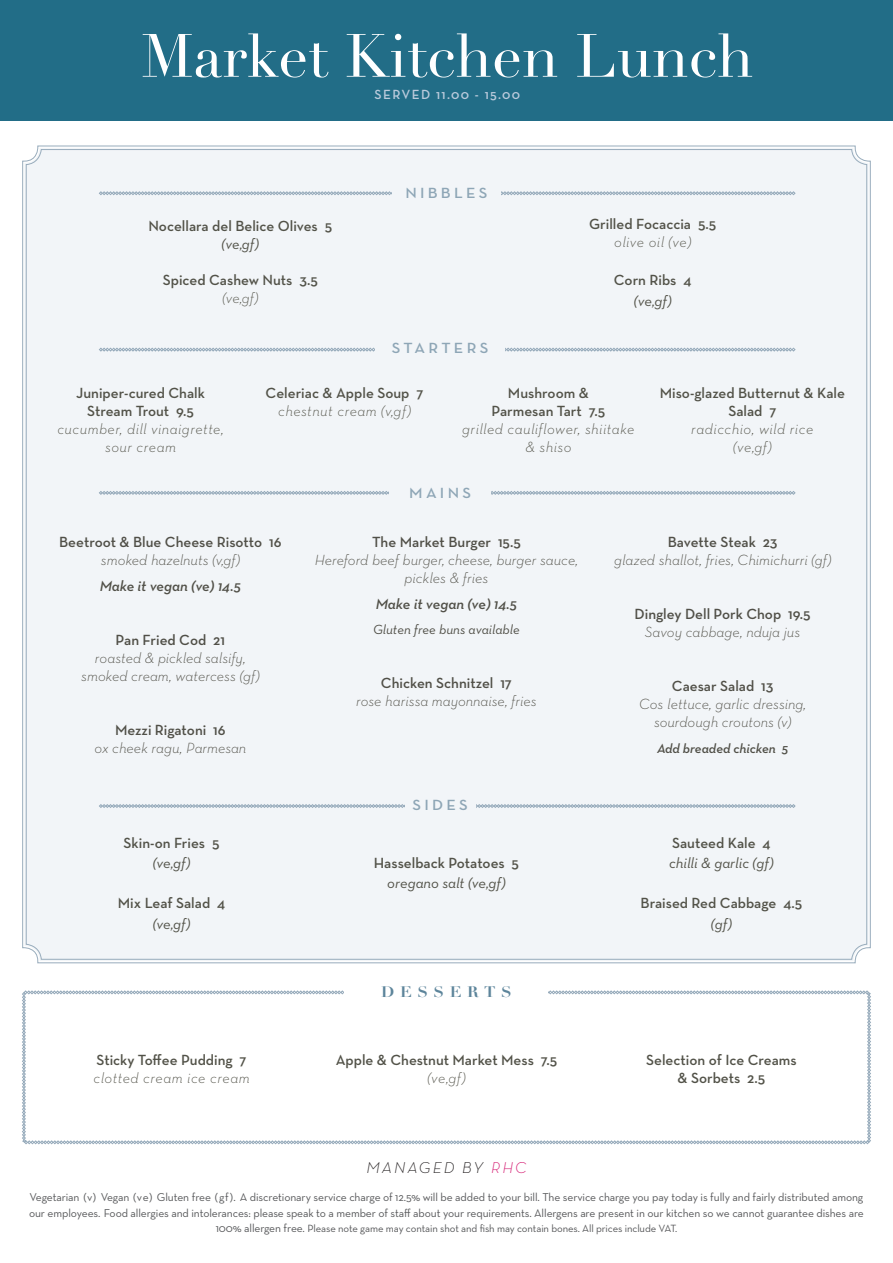
<style>
.page{position:relative;width:893px;height:1263px;background:#fff}
.page>*{position:absolute;margin:0;border:0;box-sizing:border-box;transform-origin:0 0}
.t1{font:60px "Didot";color:#fff}
.t2{font:italic 300 16.05px "Neutra Text";letter-spacing:.13em;color:#231f20}
.Description{font:italic 300 15px "Neutra Text";color:#504f47}
.Description-2{font:600 15px/18px "Neutra Text";color:#525248;text-align:center}
.Description-3{font:italic 300 15px "Neutra Text";letter-spacing:.03em;color:#525248}
.Description-4{font:600 15px "Neutra Text";color:#504f47}
.Dish_name{font:600 15px "Neutra Text";color:#525248}
.Description-5{font:15px "Neutra Text Book Italic Alt";color:#525248}
.Description-6{font:italic 600 15px "Neutra Text";color:#504f47}
.Dish_name-2{font:600 15px "Neutra Text";letter-spacing:.2em;color:#8ea6b6;scale:1.08 1}
.Description-7{font:italic 15px "Neutra Text";color:#525248}
.t3{font:700 15px "Didot LT Pro";letter-spacing:.35em;color:#5d859b;scale:1.08 1}
.Dish_name-3{font:italic 15px "Neutra Text";color:#525248}
.Dish_name-4{font:italic 300 15px "Neutra Text";color:#525248}
.Description-8{font:italic 13.5px "Neutra Text";color:#504f47}
.Description-9{font:italic 600 13.5px "Neutra Text";color:#504f47}
.Dish_name-5{font:600 13.5px "Neutra Text";letter-spacing:.1em;color:#bbcbdc}
.t4{font:11.55px/15px "Neutra Text";letter-spacing:-.01em;color:#57585a}
.t5{font:10.65px "Neutra Text";letter-spacing:-.01em;color:#57585a}
.s1{color:#d41a71}
.s2{font-size:11.55px}
</style>
<div class="page">
<div style="left:0;top:0;width:893px;height:121px;background:#226d87"></div>
<div style="left:22px;top:145px;width:849px;height:818px;background:#f2f5f8"></div>
<svg style="left:99px;top:191px;width:696px;height:4px"></svg>
<svg style="left:99px;top:348px;width:696px;height:3px"></svg>
<svg style="left:99px;top:491px;width:696px;height:4px"></svg>
<svg style="left:99px;top:804px;width:696px;height:4px"></svg>
<div style="left:405px;top:799px;width:71px;height:15px;background:#f2f5f8"></div>
<div style="left:389px;top:487px;width:102px;height:17px;background:#f2f5f8"></div>
<div style="left:375px;top:342px;width:130px;height:18px;background:#f2f5f8"></div>
<div style="left:392px;top:187px;width:108px;height:18px;background:#f2f5f8"></div>
<svg style="left:22px;top:990px;width:849px;height:154px"></svg>
<div style="left:345px;top:986px;width:203px;height:17px;background:#fff"></div>
<p class="t1" style="left:141px;top:20px;width:614px">Market Kitchen Lunch</p>
<p class="Dish_name-5" style="left:375px;top:86px;width:147px">SERVED 11.00 - 15.00</p>
<p class="Dish_name" style="left:148px;top:217px;width:185px">Nocellara del Belice Olives 5</p>
<p class="Dish_name-3" style="left:221px;top:235px;width:39px">(ve,gf)</p>
<p class="Dish_name" style="left:163px;top:271px;width:157px">Spiced Cashew Nuts 3.5</p>
<p class="Dish_name-4" style="left:222px;top:289px;width:37px">(ve,gf)</p>
<p class="Dish_name-2" style="left:405px;top:183px;width:78px">NIBBLES</p>
<p class="Dish_name-2" style="left:392px;top:339px;width:91px">STARTERS</p>
<p class="Dish_name" style="left:589px;top:215px;width:129px">Grilled Focaccia 5.5</p>
<p class="Description-3" style="left:614px;top:233px;width:78px">olive oil (ve)</p>
<p class="Description-2" style="left:614px;top:271px;width:79px">Corn Ribs 4</p>
<p class="Description-5" style="left:634px;top:291px;width:39px">(ve,gf)</p>
<p class="Dish_name" style="left:76px;top:384px;width:130px">Juniper-cured Chalk</p>
<p class="Dish_name" style="left:87px;top:402px;width:108px">Stream Trout 9.5</p>
<p class="Description-3" style="left:57px;top:420px;width:168px">cucumber, dill vinaigrette,</p>
<p class="Description-3" style="left:105px;top:438px;width:72px">sour cream</p>
<p class="Dish_name" style="left:266px;top:384px;width:159px">Celeriac &amp; Apple Soup 7</p>
<p class="Description-3" style="left:278px;top:402px;width:134px">chestnut cream (v,gf)</p>
<p class="Dish_name" style="left:508px;top:384px;width:82px">Mushroom &amp;</p>
<p class="Dish_name" style="left:492px;top:402px;width:115px">Parmesan Tart 7.5</p>
<p class="Description-3" style="left:462px;top:420px;width:174px">grilled cauliflower, shiitake</p>
<p class="Description-3" style="left:525px;top:438px;width:48px">&amp; shiso</p>
<p class="Dish_name-2" style="left:409px;top:483px;width:59px">MAINS</p>
<p class="Description-2" style="left:660px;top:384px;width:187px">Miso-glazed Butternut &amp; Kale<br>Salad 7</p>
<p class="Description-3" style="left:691px;top:420px;width:124px">radicchio, wild rice</p>
<p class="Description-3" style="left:733px;top:438px;width:40px">(ve,gf)</p>
<p class="Description-4" style="left:59px;top:533px;width:224px">Beetroot &amp; Blue Cheese Risotto 16</p>
<p class="Description" style="left:101px;top:551px;width:140px">smoked hazelnuts (v,gf)</p>
<p class="Description-6" style="left:100px;top:576px;width:143px">Make it vegan (ve) 14.5</p>
<p class="Description-4" style="left:116px;top:630px;width:111px">Pan Fried Cod 21</p>
<p class="Description" style="left:95px;top:648px;width:152px">roasted &amp; pickled salsify,</p>
<p class="Description" style="left:81px;top:666px;width:180px">smoked cream, watercess (gf)</p>
<p class="Description-4" style="left:115px;top:720px;width:112px">Mezzi Rigatoni 16</p>
<p class="Description" style="left:94px;top:738px;width:153px">ox cheek ragu, Parmesan</p>
<p class="Description-2" style="left:124px;top:833px;width:97px">Skin-on Fries 5</p>
<p class="Description-5" style="left:153px;top:854px;width:39px">(ve,gf)</p>
<p class="Description-2" style="left:118px;top:894px;width:109px">Mix Leaf Salad 4</p>
<p class="Description-5" style="left:153px;top:914px;width:39px">(ve,gf)</p>
<p class="Description-2" style="left:96px;top:1050px;width:152px">Sticky Toffee Pudding 7</p>
<p class="Description-3" style="left:94px;top:1068px;width:157px">clotted cream ice cream</p>
<p class="Description-4" style="left:372px;top:533px;width:150px">The Market Burger 15.5</p>
<p class="Description" style="left:315px;top:551px;width:265px">Hereford beef burger, cheese, burger sauce,</p>
<p class="Description" style="left:405px;top:569px;width:85px">pickles &amp; fries</p>
<p class="Description-6" style="left:376px;top:594px;width:143px">Make it vegan (ve) 14.5</p>
<p class="Description-8" style="left:373px;top:621px;width:148px">Gluten free buns available</p>
<p class="Description-4" style="left:381px;top:673px;width:132px">Chicken Schnitzel 17</p>
<p class="Description" style="left:356px;top:691px;width:182px">rose harissa mayonnaise, fries</p>
<p class="Dish_name-2" style="left:412px;top:796px;width:53px">SIDES</p>
<p class="Description-2" style="left:374px;top:853px;width:147px">Hasselback Potatoes 5</p>
<p class="Description-5" style="left:387px;top:874px;width:120px">oregano salt (ve,gf)</p>
<p class="t3" style="left:381px;top:983px;width:122px">DESSERTS</p>
<p class="Description-2" style="left:336px;top:1050px;width:223px">Apple &amp; Chestnut Market Mess 7.5</p>
<p class="Description-3" style="left:427px;top:1068px;width:40px">(ve,gf)</p>
<p class="Description-4" style="left:668px;top:533px;width:111px">Bavette Steak 23</p>
<p class="Description" style="left:614px;top:551px;width:218px">glazed shallot, fries, Chimichurri (gf)</p>
<p class="Description-4" style="left:635px;top:605px;width:178px">Dingley Dell Pork Chop 19.5</p>
<p class="Description" style="left:645px;top:623px;width:157px">Savoy cabbage, nduja jus</p>
<p class="Description-4" style="left:672px;top:677px;width:103px">Caesar Salad 13</p>
<p class="Description" style="left:639px;top:695px;width:169px">Cos lettuce, garlic dressing,</p>
<p class="Description" style="left:654px;top:713px;width:139px">sourdough croutons (v)</p>
<p class="Description-9" style="left:657px;top:740px;width:133px">Add breaded chicken 5</p>
<p class="Description-2" style="left:672px;top:833px;width:100px">Sauteed Kale 4</p>
<p class="Description-7" style="left:669px;top:854px;width:106px">chilli &amp; garlic (gf)</p>
<p class="Description-2" style="left:641px;top:894px;width:163px">Braised Red Cabbage 4.5</p>
<p class="Description-5" style="left:711px;top:914px;width:23px">(gf)</p>
<p class="Description-2" style="left:646px;top:1050px;width:152px">Selection of Ice Creams</p>
<p class="Description-2" style="left:677px;top:1068px;width:89px">&amp; Sorbets 2.5</p>
<p class="t2" style="left:366px;top:1157px;width:162px">MANAGED BY <span class="s1">RHC</span></p>
<p class="t4" style="left:29px;top:1190px;width:836px">Vegetarian (v) Vegan (ve) Gluten free (gf). A discretionary service charge of 12.5% will be added to your bill. The service charge you pay today is fully and fairly distributed among our employees. Food allergies and intolerances: please speak to a member of staff about your requirements. Allergens are present in our kitchen so we cannot guarantee dishes are</p>
<p class="t5" style="left:216px;top:1221px;width:463px"><span class="s2">100% allergen free.</span> Please note game may contain shot and fish may contain bones. All prices include VAT.</p>
</div>
